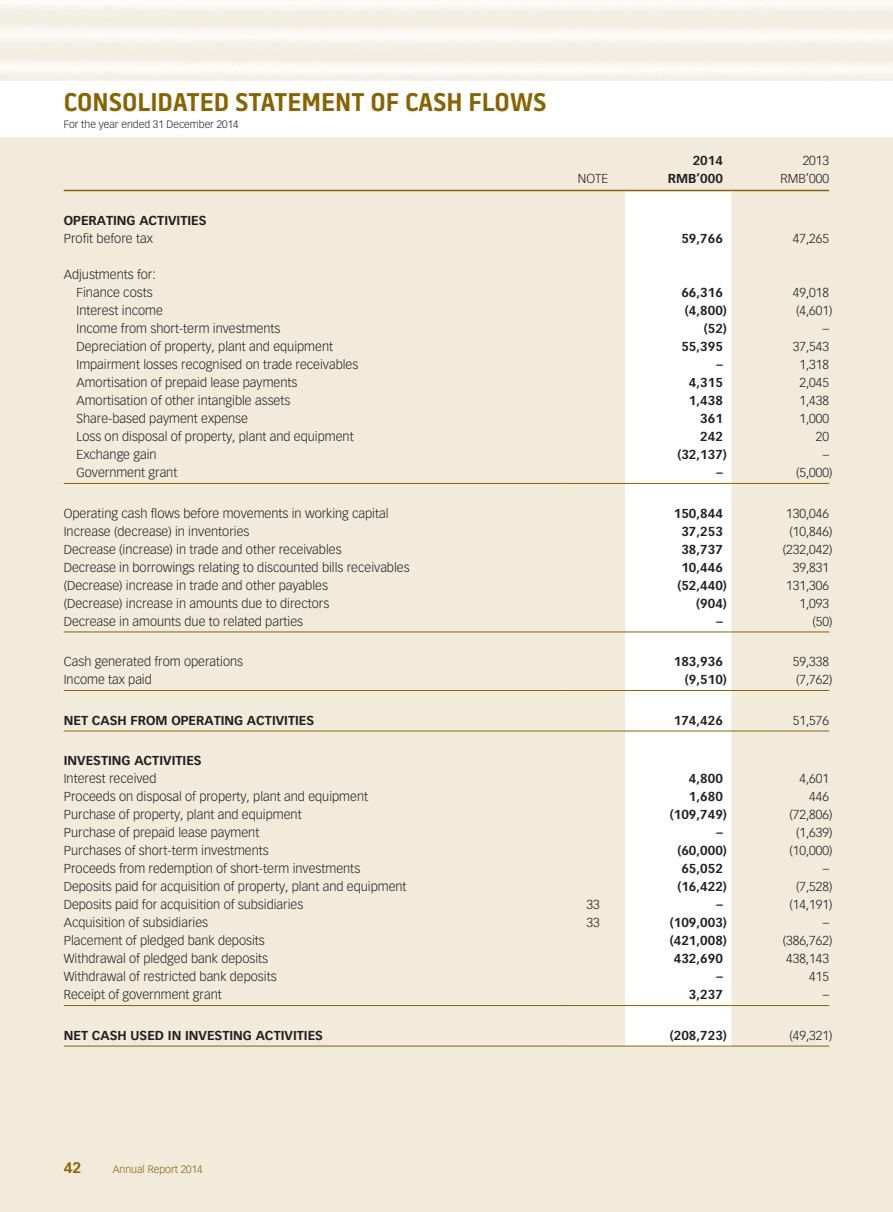
<style>
.page{position:relative;width:893px;height:1212px;background:#fff}
.page>*{position:absolute;margin:0;border:0;box-sizing:border-box;transform-origin:0 0}
.t1{font:700 25.5px "Battersea";color:#876400}
.t2{font:700 15px "Vectora LT Std";color:#876400}
.t3{font:300 12.75px/18px "Vectora LT Std";color:#231f20;text-align:right}
.t4{font:700 12.75px "Vectora LT Std";color:#231f20}
.t5{font:300 10.5px "Vectora LT Std";color:#231f20}
.t6{font:300 10.5px "Vectora LT Std";color:#876400}
</style>
<div class="page">
<div style="left:0;top:137px;width:893px;height:1075px;background:#f2eadb"></div>
<div style="left:625px;top:191px;width:106px;height:855px;background:#fff"></div>
<hr style="left:64px;top:190px;width:497px;height:1px;background:#876400">
<hr style="left:561px;top:190px;width:64px;height:1px;background:#876400">
<hr style="left:625px;top:190px;width:106px;height:1px;background:#876400">
<hr style="left:731px;top:190px;width:98px;height:1px;background:#876400">
<hr style="left:64px;top:483px;width:497px;height:1px;background:#876400">
<hr style="left:561px;top:483px;width:64px;height:1px;background:#876400">
<hr style="left:625px;top:483px;width:106px;height:1px;background:#876400">
<hr style="left:731px;top:483px;width:98px;height:1px;background:#876400">
<hr style="left:64px;top:631px;width:497px;height:1px;background:#876400">
<hr style="left:561px;top:631px;width:64px;height:1px;background:#876400">
<hr style="left:625px;top:631px;width:106px;height:1px;background:#876400">
<hr style="left:731px;top:631px;width:98px;height:1px;background:#876400">
<hr style="left:64px;top:690px;width:497px;height:1px;background:#876400">
<hr style="left:561px;top:690px;width:64px;height:1px;background:#876400">
<hr style="left:625px;top:690px;width:106px;height:1px;background:#876400">
<hr style="left:731px;top:690px;width:98px;height:1px;background:#876400">
<hr style="left:64px;top:731px;width:497px;height:1px;background:#876400">
<hr style="left:561px;top:731px;width:64px;height:1px;background:#876400">
<hr style="left:625px;top:731px;width:106px;height:1px;background:#876400">
<hr style="left:731px;top:731px;width:98px;height:1px;background:#876400">
<hr style="left:64px;top:1005px;width:497px;height:1px;background:#876400">
<hr style="left:561px;top:1005px;width:64px;height:1px;background:#876400">
<hr style="left:625px;top:1005px;width:106px;height:1px;background:#876400">
<hr style="left:731px;top:1005px;width:98px;height:1px;background:#876400">
<hr style="left:64px;top:1046px;width:497px;height:1px;background:#876400">
<hr style="left:561px;top:1046px;width:64px;height:1px;background:#876400">
<hr style="left:625px;top:1046px;width:106px;height:1px;background:#876400">
<hr style="left:731px;top:1046px;width:98px;height:1px;background:#876400">
<h1 class="t1" style="left:64px;top:86px;width:484px">CONSOLIDATED STATEMENT OF CASH FLOWS</h1>
<p class="t5" style="left:64px;top:118px;width:176px">For the year ended 31 December 2014</p>
<p class="t4" style="left:693px;top:152px;width:32px">2014</p>
<p class="t3" style="left:803px;top:151px;width:28px">2013</p>
<p class="t3" style="left:578px;top:169px;width:32px">NOTE</p>
<p class="t4" style="left:668px;top:170px;width:56px">RMB’000</p>
<p class="t3" style="left:780px;top:169px;width:50px">RMB’000</p>
<p class="t4" style="left:64px;top:213px;width:144px">OPERATING ACTIVITIES</p>
<p class="t3" style="left:64px;top:230px;width:91px">Profit before tax</p>
<p class="t4" style="left:681px;top:231px;width:43px">59,766</p>
<p class="t3" style="left:793px;top:230px;width:38px">47,265</p>
<p class="t3" style="left:64px;top:266px;width:93px">Adjustments for:<br>Finance costs</p>
<p class="t4" style="left:681px;top:285px;width:43px">66,316</p>
<p class="t3" style="left:793px;top:284px;width:38px">49,018</p>
<p class="t3" style="left:77px;top:302px;width:88px">Interest income</p>
<p class="t4" style="left:685px;top:303px;width:43px">(4,800)</p>
<p class="t3" style="left:796px;top:302px;width:38px">(4,601)</p>
<p class="t3" style="left:77px;top:320px;width:205px">Income from short-term investments</p>
<p class="t4" style="left:704px;top:321px;width:25px">(52)</p>
<p class="t3" style="left:823px;top:320px;width:8px">–</p>
<p class="t3" style="left:77px;top:338px;width:258px">Depreciation of property, plant and equipment</p>
<p class="t4" style="left:681px;top:339px;width:43px">55,395</p>
<p class="t3" style="left:793px;top:338px;width:38px">37,543</p>
<p class="t3" style="left:77px;top:356px;width:283px">Impairment losses recognised on trade receivables</p>
<p class="t4" style="left:716px;top:357px;width:8px">–</p>
<p class="t3" style="left:799px;top:356px;width:31px">1,318</p>
<p class="t3" style="left:77px;top:374px;width:222px">Amortisation of prepaid lease payments</p>
<p class="t4" style="left:689px;top:375px;width:35px">4,315</p>
<p class="t3" style="left:799px;top:374px;width:31px">2,045</p>
<p class="t3" style="left:77px;top:392px;width:215px">Amortisation of other intangible assets</p>
<p class="t4" style="left:689px;top:393px;width:35px">1,438</p>
<p class="t3" style="left:799px;top:392px;width:31px">1,438</p>
<p class="t3" style="left:77px;top:410px;width:173px">Share-based payment expense</p>
<p class="t4" style="left:700px;top:411px;width:24px">361</p>
<p class="t3" style="left:799px;top:410px;width:31px">1,000</p>
<p class="t3" style="left:77px;top:428px;width:279px">Loss on disposal of property, plant and equipment</p>
<p class="t4" style="left:700px;top:429px;width:24px">242</p>
<p class="t3" style="left:816px;top:428px;width:15px">20</p>
<p class="t3" style="left:77px;top:446px;width:82px">Exchange gain</p>
<p class="t4" style="left:677px;top:447px;width:51px">(32,137)</p>
<p class="t3" style="left:823px;top:446px;width:8px">–</p>
<p class="t3" style="left:77px;top:464px;width:102px">Government grant</p>
<p class="t4" style="left:716px;top:465px;width:8px">–</p>
<p class="t3" style="left:796px;top:464px;width:38px">(5,000)</p>
<p class="t3" style="left:64px;top:504px;width:326px">Operating cash flows before movements in working capital</p>
<p class="t4" style="left:674px;top:505px;width:51px">150,844</p>
<p class="t3" style="left:786px;top:504px;width:45px">130,046</p>
<p class="t3" style="left:64px;top:522px;width:187px">Increase (decrease) in inventories</p>
<p class="t4" style="left:681px;top:523px;width:43px">37,253</p>
<p class="t3" style="left:789px;top:522px;width:45px">(10,846)</p>
<p class="t3" style="left:64px;top:540px;width:279px">Decrease (increase) in trade and other receivables</p>
<p class="t4" style="left:681px;top:541px;width:43px">38,737</p>
<p class="t3" style="left:783px;top:540px;width:51px">(232,042)</p>
<p class="t3" style="left:64px;top:558px;width:347px">Decrease in borrowings relating to discounted bills receivables</p>
<p class="t4" style="left:681px;top:559px;width:43px">10,446</p>
<p class="t3" style="left:793px;top:558px;width:38px">39,831</p>
<p class="t3" style="left:64px;top:576px;width:266px">(Decrease) increase in trade and other payables</p>
<p class="t4" style="left:677px;top:577px;width:51px">(52,440)</p>
<p class="t3" style="left:786px;top:576px;width:45px">131,306</p>
<p class="t3" style="left:64px;top:594px;width:267px">(Decrease) increase in amounts due to directors</p>
<p class="t4" style="left:696px;top:595px;width:32px">(904)</p>
<p class="t3" style="left:799px;top:594px;width:31px">1,093</p>
<p class="t3" style="left:64px;top:612px;width:241px">Decrease in amounts due to related parties</p>
<p class="t4" style="left:716px;top:613px;width:8px">–</p>
<p class="t3" style="left:813px;top:612px;width:21px">(50)</p>
<p class="t3" style="left:64px;top:653px;width:181px">Cash generated from operations</p>
<p class="t4" style="left:674px;top:654px;width:51px">183,936</p>
<p class="t3" style="left:793px;top:653px;width:38px">59,338</p>
<p class="t3" style="left:64px;top:671px;width:90px">Income tax paid</p>
<p class="t4" style="left:685px;top:672px;width:43px">(9,510)</p>
<p class="t3" style="left:796px;top:671px;width:38px">(7,762)</p>
<p class="t4" style="left:64px;top:712px;width:252px">NET CASH FROM OPERATING ACTIVITIES</p>
<p class="t4" style="left:674px;top:712px;width:51px">174,426</p>
<p class="t3" style="left:793px;top:711px;width:38px">51,576</p>
<p class="t4" style="left:64px;top:753px;width:139px">INVESTING ACTIVITIES</p>
<p class="t3" style="left:64px;top:770px;width:94px">Interest received</p>
<p class="t4" style="left:689px;top:771px;width:35px">4,800</p>
<p class="t3" style="left:799px;top:770px;width:31px">4,601</p>
<p class="t3" style="left:64px;top:788px;width:306px">Proceeds on disposal of property, plant and equipment</p>
<p class="t4" style="left:689px;top:789px;width:35px">1,680</p>
<p class="t3" style="left:809px;top:788px;width:21px">446</p>
<p class="t3" style="left:64px;top:806px;width:239px">Purchase of property, plant and equipment</p>
<p class="t4" style="left:670px;top:807px;width:59px">(109,749)</p>
<p class="t3" style="left:789px;top:806px;width:45px">(72,806)</p>
<p class="t3" style="left:64px;top:824px;width:197px">Purchase of prepaid lease payment</p>
<p class="t4" style="left:716px;top:825px;width:8px">–</p>
<p class="t3" style="left:796px;top:824px;width:38px">(1,639)</p>
<p class="t3" style="left:64px;top:842px;width:207px">Purchases of short-term investments</p>
<p class="t4" style="left:677px;top:843px;width:51px">(60,000)</p>
<p class="t3" style="left:789px;top:842px;width:45px">(10,000)</p>
<p class="t3" style="left:64px;top:860px;width:298px">Proceeds from redemption of short-term investments</p>
<p class="t4" style="left:681px;top:861px;width:43px">65,052</p>
<p class="t3" style="left:823px;top:860px;width:8px">–</p>
<p class="t3" style="left:64px;top:878px;width:344px">Deposits paid for acquisition of property, plant and equipment</p>
<p class="t4" style="left:677px;top:879px;width:51px">(16,422)</p>
<p class="t3" style="left:796px;top:878px;width:38px">(7,528)</p>
<p class="t3" style="left:64px;top:896px;width:241px">Deposits paid for acquisition of subsidiaries</p>
<p class="t3" style="left:587px;top:896px;width:15px">33</p>
<p class="t4" style="left:716px;top:897px;width:8px">–</p>
<p class="t3" style="left:789px;top:896px;width:45px">(14,191)</p>
<p class="t3" style="left:64px;top:914px;width:146px">Acquisition of subsidiaries</p>
<p class="t3" style="left:587px;top:914px;width:15px">33</p>
<p class="t4" style="left:670px;top:915px;width:59px">(109,003)</p>
<p class="t3" style="left:823px;top:914px;width:8px">–</p>
<p class="t3" style="left:64px;top:932px;width:203px">Placement of pledged bank deposits</p>
<p class="t4" style="left:670px;top:933px;width:59px">(421,008)</p>
<p class="t3" style="left:783px;top:932px;width:51px">(386,762)</p>
<p class="t3" style="left:64px;top:950px;width:206px">Withdrawal of pledged bank deposits</p>
<p class="t4" style="left:674px;top:951px;width:51px">432,690</p>
<p class="t3" style="left:786px;top:950px;width:45px">438,143</p>
<p class="t3" style="left:64px;top:968px;width:214px">Withdrawal of restricted bank deposits</p>
<p class="t4" style="left:716px;top:969px;width:8px">–</p>
<p class="t3" style="left:809px;top:968px;width:21px">415</p>
<p class="t3" style="left:64px;top:986px;width:160px">Receipt of government grant</p>
<p class="t4" style="left:689px;top:987px;width:35px">3,237</p>
<p class="t3" style="left:823px;top:986px;width:8px">–</p>
<p class="t4" style="left:64px;top:1027px;width:261px">NET CASH USED IN INVESTING ACTIVITIES</p>
<p class="t4" style="left:670px;top:1027px;width:59px">(208,723)</p>
<p class="t3" style="left:789px;top:1026px;width:45px">(49,321)</p>
<p class="t2" style="left:64px;top:1159px;width:19px">42</p>
<p class="t6" style="left:113px;top:1163px;width:91px">Annual Report 2014</p>
</div>
